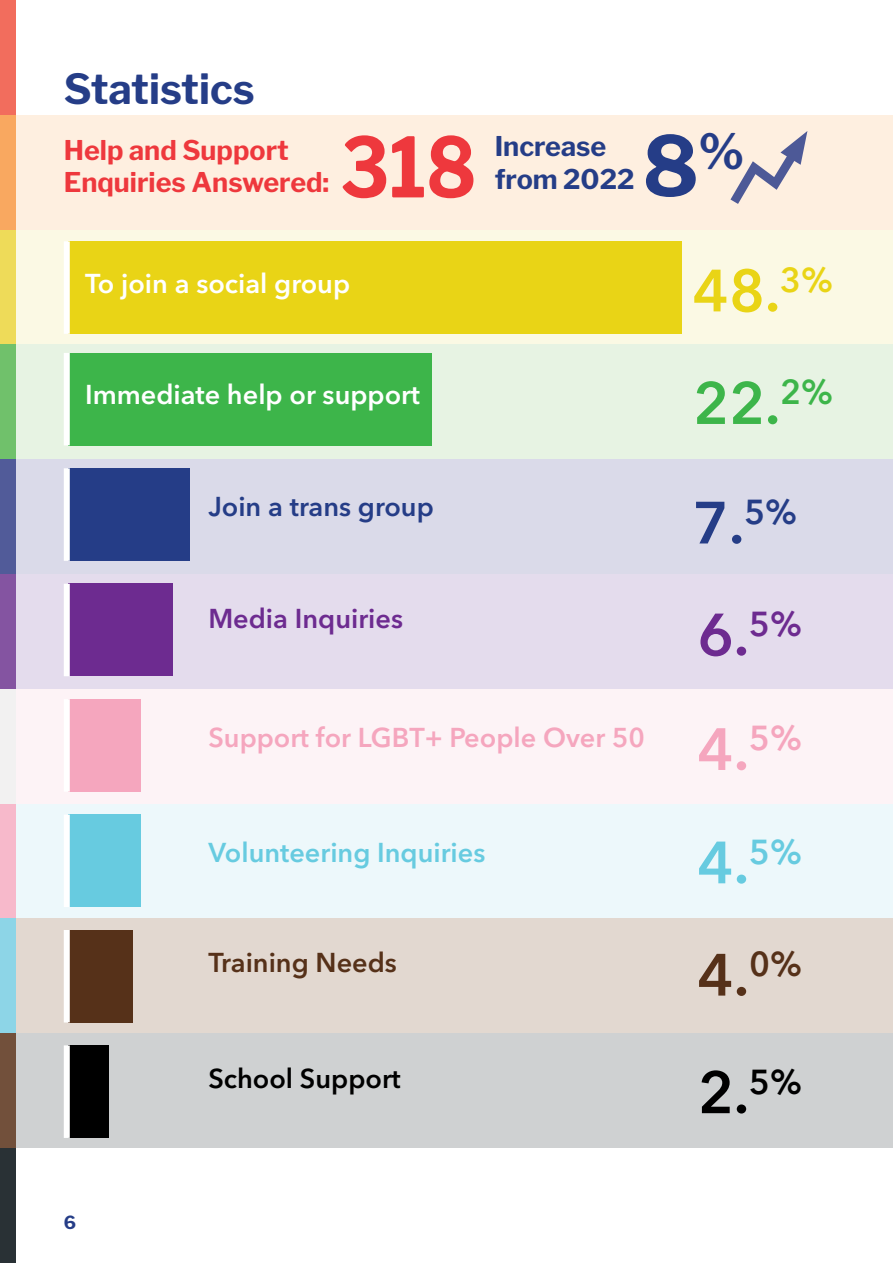
<style>
.page{position:relative;width:893px;height:1263px;background:#fff}
.page>*{position:absolute;margin:0;border:0;box-sizing:border-box;transform-origin:0 0}
.t1{font:100 82.5px "Libre Franklin";color:#ee383d;scale:.89 1}
.t2{font:100 82.5px "Libre Franklin";color:#253d87}
.t3{font:600 58.95px "Avenir Next LT Pro";color:#e9d416}
.t4{font:600 58.95px "Avenir Next LT Pro";color:#3db54a}
.t5{font:600 58.95px "Avenir Next LT Pro";color:#6d2b90}
.t6{font:600 58.95px "Avenir Next LT Pro";color:#563119}
.t7{font:600 58.95px "Avenir Next LT Pro";color:#f5a6be}
.t8{font:600 58.95px "Avenir Next LT Pro";color:#000}
.t9{font:600 58.95px "Avenir Next LT Pro";color:#253d87}
.t10{font:600 58.95px "Avenir Next LT Pro";color:#67cbe0}
.t11{font:100 41.25px "Libre Franklin";color:#253d87}
.t12{font:600 27px "Avenir Next LT Pro";color:#fff}
.t13{font:100 27px "Libre Franklin";color:#ee383d}
.t14{font:600 27px "Avenir Next LT Pro";color:#f5a6be}
.t15{font:600 27px "Avenir Next LT Pro";color:#67cbe0}
.t16{font:100 27px "Libre Franklin";color:#253d87}
.t17{font:600 27px "Avenir Next LT Pro";color:#253d87}
.t18{font:600 27px "Avenir Next LT Pro";color:#6d2b90}
.t19{font:600 27px "Avenir Next LT Pro";color:#563119}
.t20{font:600 27px "Avenir Next LT Pro";color:#000}
.t21{font:100 18px "Libre Franklin";color:#253d87}
</style>
<div class="page">
<div style="left:0;top:115px;width:893px;height:115px;background:#feefe0"></div>
<div style="left:0;top:230px;width:893px;height:114px;background:#fbf9e4"></div>
<div style="left:0;top:344px;width:893px;height:115px;background:#e7f3e3"></div>
<div style="left:0;top:459px;width:893px;height:115px;background:#dadae9"></div>
<div style="left:0;top:574px;width:893px;height:115px;background:#e4dced"></div>
<div style="left:0;top:689px;width:893px;height:115px;background:#fdf3f6"></div>
<div style="left:0;top:804px;width:893px;height:114px;background:#edf8fb"></div>
<div style="left:0;top:918px;width:893px;height:115px;background:#e2d8d0"></div>
<div style="left:0;top:1033px;width:893px;height:115px;background:#cfd1d2"></div>
<div style="left:68px;top:1045px;width:40px;height:93px;background:#000"></div>
<div style="left:68px;top:241px;width:613px;height:93px;background:#e9d416"></div>
<div style="left:68px;top:584px;width:105px;height:92px;background:#6d2b90"></div>
<div style="left:68px;top:930px;width:65px;height:92px;background:#563119"></div>
<div style="left:68px;top:353px;width:363px;height:92px;background:#3db54a"></div>
<div style="left:68px;top:699px;width:73px;height:93px;background:#f5a6be"></div>
<div style="left:68px;top:468px;width:121px;height:93px;background:#253d87"></div>
<div style="left:68px;top:814px;width:73px;height:93px;background:#67cbe0"></div>
<svg style="left:730px;top:131px;width:78px;height:73px"></svg>
<div style="left:64px;top:241px;width:6px;height:93px;background:#fff"></div>
<div style="left:64px;top:353px;width:6px;height:92px;background:#fff"></div>
<div style="left:64px;top:468px;width:6px;height:93px;background:#fff"></div>
<div style="left:64px;top:584px;width:6px;height:92px;background:#fff"></div>
<div style="left:64px;top:699px;width:6px;height:93px;background:#fff"></div>
<div style="left:64px;top:814px;width:6px;height:93px;background:#fff"></div>
<div style="left:64px;top:930px;width:6px;height:92px;background:#fff"></div>
<div style="left:64px;top:1045px;width:6px;height:93px;background:#fff"></div>
<div style="left:0;top:0;width:16px;height:115px;background:#f26d5d"></div>
<div style="left:0;top:115px;width:16px;height:115px;background:#f9a860"></div>
<div style="left:0;top:230px;width:16px;height:114px;background:#eedb59"></div>
<div style="left:0;top:344px;width:16px;height:115px;background:#70c16b"></div>
<div style="left:0;top:459px;width:16px;height:115px;background:#515b99"></div>
<div style="left:0;top:574px;width:16px;height:115px;background:#8454a1"></div>
<div style="left:0;top:689px;width:16px;height:115px;background:#f2f1f1"></div>
<div style="left:0;top:804px;width:16px;height:114px;background:#f7b9cb"></div>
<div style="left:0;top:918px;width:16px;height:115px;background:#8dd5e7"></div>
<div style="left:0;top:1033px;width:16px;height:115px;background:#72503b"></div>
<div style="left:0;top:1148px;width:16px;height:115px;background:#293135"></div>
<p class="t11" style="left:64px;top:56px;width:192px">Statistics</p>
<p class="t13" style="left:64px;top:129px;width:227px">Help and Support</p>
<p class="t13" style="left:64px;top:161px;width:267px">Enquiries Answered:</p>
<p class="t1" style="left:340px;top:103px;width:154px">318</p>
<p class="t16" style="left:495px;top:125px;width:113px">Increase</p>
<p class="t16" style="left:495px;top:158px;width:141px">from 2022</p>
<p class="t2" style="left:643px;top:102px;width:103px">8<sup>%</sup></p>
<p class="t12" style="left:85px;top:267px;width:267px">To join a social group</p>
<p class="t3" style="left:693px;top:255px;width:142px">48.<sup>3%</sup></p>
<p class="t12" style="left:85px;top:378px;width:336px">Immediate help or support</p>
<p class="t4" style="left:693px;top:367px;width:142px">22.<sup>2%</sup></p>
<p class="t17" style="left:208px;top:490px;width:227px">Join a trans group</p>
<p class="t9" style="left:693px;top:487px;width:106px">7.<sup>5%</sup></p>
<p class="t18" style="left:208px;top:602px;width:196px">Media Inquiries</p>
<p class="t5" style="left:698px;top:599px;width:106px">6.<sup>5%</sup></p>
<p class="t14" style="left:208px;top:721px;width:438px">Support for LGBT+ People Over 50</p>
<p class="t7" style="left:698px;top:713px;width:106px">4.<sup>5%</sup></p>
<p class="t15" style="left:208px;top:837px;width:279px">Volunteering Inquiries</p>
<p class="t10" style="left:698px;top:827px;width:106px">4.<sup>5%</sup></p>
<p class="t19" style="left:208px;top:946px;width:190px">Training Needs</p>
<p class="t6" style="left:698px;top:939px;width:106px">4.<sup>0%</sup></p>
<p class="t21" style="left:64px;top:1209px;width:14px">6</p>
<p class="t20" style="left:208px;top:1062px;width:194px">School Support</p>
<p class="t8" style="left:698px;top:1057px;width:106px">2.<sup>5%</sup></p>
</div>
